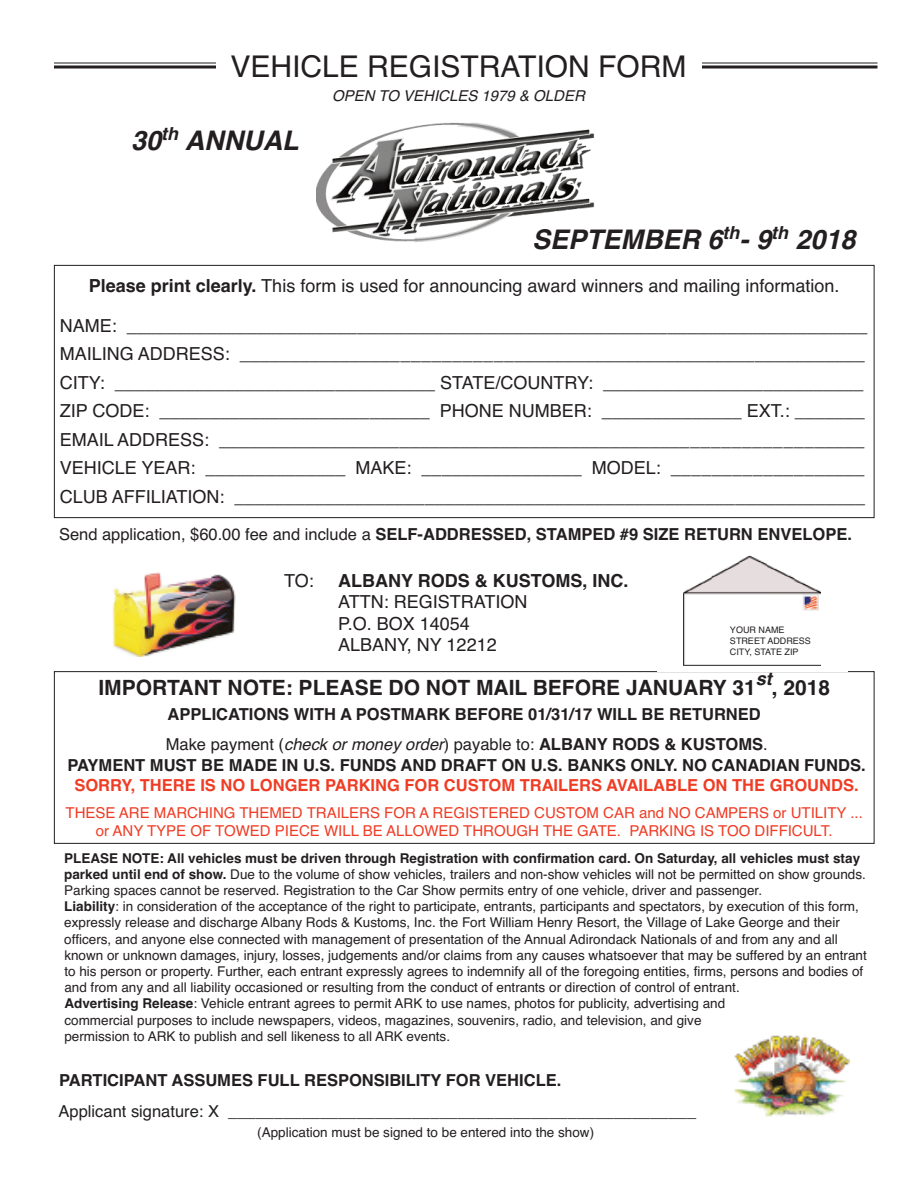
<style>
.page{position:relative;width:918px;height:1188px;background:#fff}
.page>*{position:absolute;margin:0;border:0;box-sizing:border-box;transform-origin:0 0}
.t1{font:30px "Helvetica";color:#231f20}
.t2{font:italic 700 27px "Helvetica";color:#231f20}
.t3{font:700 21px "Helvetica";color:#231f20}
.t4{font:18px/28.5px "Helvetica";color:#231f20}
.t5{font:700 18px "Helvetica";color:#231f20}
.t6{font:italic 700 18px "Helvetica";color:#231f20}
.t7{font:700 16.5px/30px "Helvetica";color:#231f20}
.t8{font:16.5px "Helvetica";color:#231f20}
.t9{font:700 16.5px "Helvetica";color:#ef3c25}
.t10{font:15px/18px "Helvetica";color:#ef3c25;text-align:center}
.t11{font:italic 15px "Helvetica";color:#231f20}
.t12{font:13.5px/16.2px "Helvetica";color:#231f20}
.t13{font:9px/10.8px "Helvetica";color:#231f20}
.s1{font-weight:700}
.s2{font-weight:400}
.s3{font-weight:400;font-style:italic}
</style>
<div class="page">
<hr style="left:54px;top:62px;width:824px;height:2px;background:#231f20">
<hr style="left:54px;top:66px;width:824px;height:3px;background:#231f20">
<div style="left:216px;top:54px;width:485px;height:71px;background:#fff"></div>
<div style="left:54px;top:265px;width:820px;height:253px;border:1px solid #231f20"></div>
<img style="left:317px;top:122px;width:278px;height:121px">
<div style="left:54px;top:671px;width:820px;height:173px;border:1px solid #231f20"></div>
<img style="left:112px;top:572px;width:124px;height:85px">
<div style="left:657px;top:556px;width:191px;height:116px;background:#fff"></div>
<img style="left:684px;top:556px;width:137px;height:110px">
<img style="left:734px;top:1035px;width:115px;height:82px">
<h1 class="t1" style="left:230px;top:49px;width:458px">VEHICLE REGISTRATION FORM</h1>
<p class="t11" style="left:332px;top:87px;width:254px">OPEN TO VEHICLES 1979 &amp; OLDER</p>
<h2 class="t2" style="left:131px;top:124px;width:169px">30<sup>th</sup> ANNUAL</h2>
<h2 class="t2" style="left:532px;top:223px;width:325px">SEPTEMBER 6<sup>th</sup>- 9<sup>th</sup> 2018</h2>
<h3 class="t4" style="left:89px;top:271px;width:752px"><span class="s1">Please print clearly.</span> This form is used for announcing award winners and mailing information.</h3>
<p class="t4" style="left:60px;top:311px;width:809px">NAME: __________________________________________________________________________ MAILING ADDRESS: ______________________________________________________________ CITY: ________________________________ STATE/COUNTRY: __________________________ ZIP CODE: ___________________________ PHONE NUMBER: ______________ EXT.: _______ EMAIL ADDRESS: ________________________________________________________________ VEHICLE YEAR: ______________ MAKE: ________________ MODEL: ___________________ CLUB AFFILIATION: _______________________________________________________________</p>
<p class="t7" style="left:59px;top:519px;width:794px"><span class="s2">Send application, $60.00 fee and include a</span> SELF-ADDRESSED, STAMPED #9 SIZE RETURN ENVELOPE.</p>
<h3 class="t4" style="left:284px;top:566px;width:31px">TO:</h3>
<h3 class="t5" style="left:338px;top:570px;width:292px">ALBANY RODS &amp; KUSTOMS, INC.</h3>
<h3 class="t4" style="left:338px;top:591px;width:191px;line-height:21.6px">ATTN: REGISTRATION<br>P.O. BOX 14054<br>ALBANY, NY 12212</h3>
<p class="t13" style="left:730px;top:624px;width:82px">YOUR NAME<br>STREET ADDRESS<br>CITY, STATE ZIP</p>
<h3 class="t6" style="left:756px;top:668px;width:18px">st</h3>
<h3 class="t3" style="left:98px;top:675px;width:659px">IMPORTANT NOTE: PLEASE DO NOT MAIL BEFORE JANUARY 31</h3>
<h3 class="t3" style="left:772px;top:675px;width:60px">, 2018</h3>
<p class="t7" style="left:166px;top:700px;width:603px">APPLICATIONS WITH A POSTMARK BEFORE 01/31/17 WILL BE RETURNED<br><span class="s2">Make payment (</span><span class="s3">check or money order</span><span class="s2">) payable to:</span> ALBANY RODS &amp; KUSTOMS<span class="s2">.</span></p>
<p class="t7" style="left:67px;top:750px;width:800px">PAYMENT MUST BE MADE IN U.S. FUNDS AND DRAFT ON U.S. BANKS ONLY. NO CANADIAN FUNDS.</p>
<p class="t9" style="left:74px;top:775px;width:786px">SORRY, THERE IS NO LONGER PARKING FOR CUSTOM TRAILERS AVAILABLE ON THE GROUNDS.</p>
<p class="t10" style="left:66px;top:804px;width:799px">THESE ARE MARCHING THEMED TRAILERS FOR A REGISTERED CUSTOM CAR and NO CAMPERS or UTILITY ... or ANY TYPE OF TOWED PIECE WILL BE ALLOWED THROUGH THE GATE. PARKING IS TOO DIFFICULT.</p>
<p class="t12" style="left:64px;top:850px;width:804px"><span class="s1">PLEASE NOTE: All vehicles must be driven through Registration with confirmation card. On Saturday, all vehicles must stay parked until end of show.</span> Due to the volume of show vehicles, trailers and non-show vehicles will not be permitted on show grounds.<br>Parking spaces cannot be reserved. Registration to the Car Show permits entry of one vehicle, driver and passenger.<br><span class="s1">Liability</span>: in consideration of the acceptance of the right to participate, entrants, participants and spectators, by execution of this form, expressly release and discharge Albany Rods &amp; Kustoms, Inc. the Fort William Henry Resort, the Village of Lake George and their officers, and anyone else connected with management of presentation of the Annual Adirondack Nationals of and from any and all known or unknown damages, injury, losses, judgements and/or claims from any causes whatsoever that may be suffered by an entrant to his person or property. Further, each entrant expressly agrees to indemnify all of the foregoing entities, firms, persons and bodies of and from any and all liability occasioned or resulting from the conduct of entrants or direction of control of entrant.<br><span class="s1">Advertising Release</span>: Vehicle entrant agrees to permit ARK to use names, photos for publicity, advertising and<br>commercial purposes to include newspapers, videos, magazines, souvenirs, radio, and television, and give<br>permission to ARK to publish and sell likeness to all ARK events.</p>
<p class="t7" style="left:59px;top:1065px;width:504px">PARTICIPANT ASSUMES FULL RESPONSIBILITY FOR VEHICLE.</p>
<p class="t8" style="left:59px;top:1101px;width:639px">Applicant signature: X ___________________________________________________</p>
<p class="t12" style="left:257px;top:1124px;width:338px">(Application must be signed to be entered into the show)</p>
</div>
